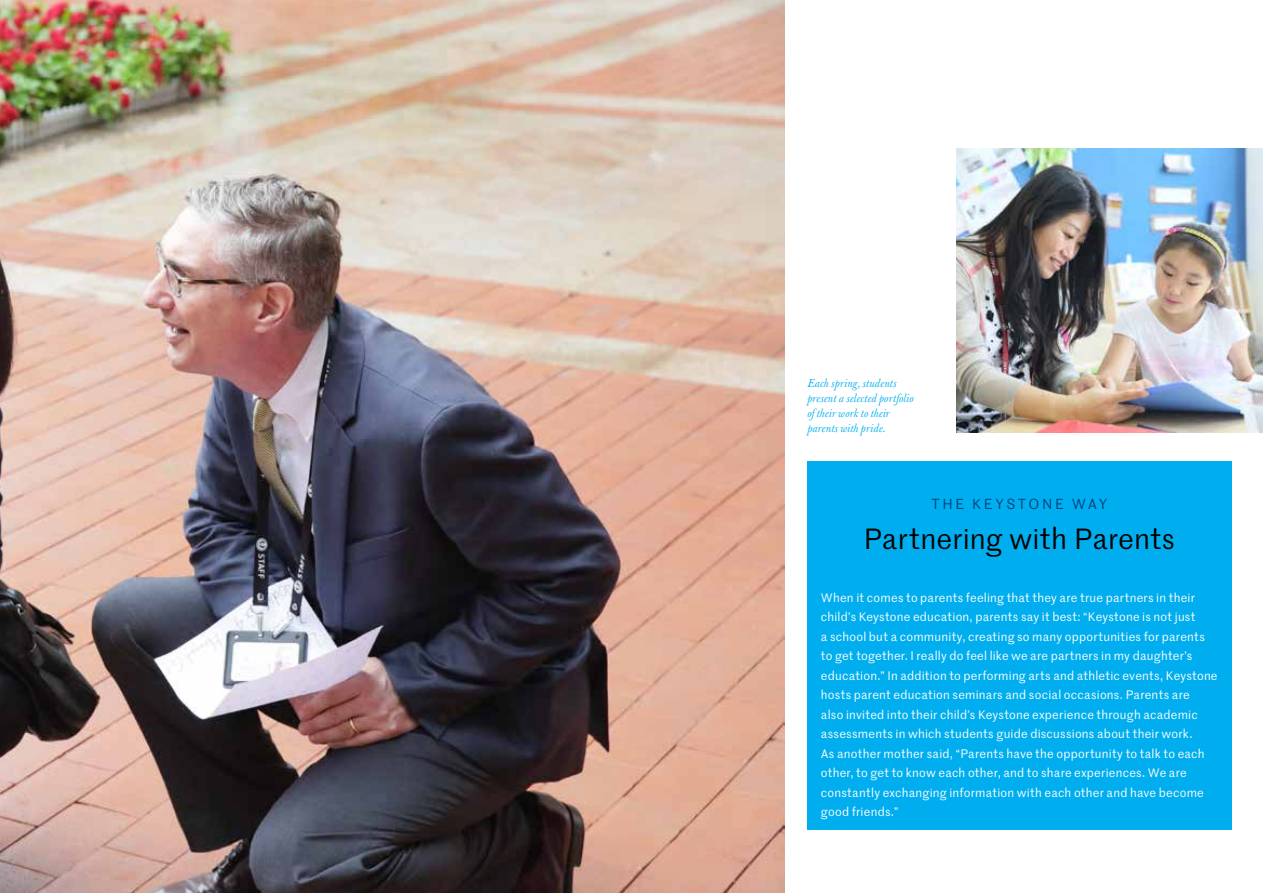
<style>
.page{position:relative;width:1263px;height:893px;background:#fff}
.page>*{position:absolute;margin:0;border:0;box-sizing:border-box;transform-origin:0 0}
.t1{font:28.5px "Marr Sans";letter-spacing:.005em;color:#000}
.t2{font:14.25px "Marr Sans";letter-spacing:.18em;color:#00447c}
.t3{font:12px/19.5px "Marr Sans";letter-spacing:.02em;color:#fff}
.t4{font:italic 11.25px/15px "J Baskerville";letter-spacing:.015em;color:#00aeef}
</style>
<div class="page">
<img style="left:0;top:0;width:785px;height:893px">
<div style="left:807px;top:461px;width:424px;height:369px;background:#00aeef"></div>
<img style="left:956px;top:148px;width:307px;height:284px">
<p class="t4" style="left:807px;top:376px;width:108px">Each spring, students present a selected portfolio of their work to their parents with pride.</p>
<p class="t2" style="left:931px;top:494px;width:177px">THE KEYSTONE WAY</p>
<h1 class="t1" style="left:864px;top:519px;width:313px">Partnering with Parents</h1>
<p class="t3" style="left:821px;top:587px;width:398px">When it comes to parents feeling that they are true partners in their child’s Keystone education, parents say it best: “Keystone is not just<br>a school but a community, creating so many opportunities for parents to get together. I really do feel like we are partners in my daughter’s education.” In addition to performing arts and athletic events, Keystone hosts parent education seminars and social occasions. Parents are<br>also invited into their child’s Keystone experience through academic assessments in which students guide discussions about their work.<br>As another mother said, “Parents have the opportunity to talk to each other, to get to know each other, and to share experiences. We are constantly exchanging information with each other and have become good friends.”</p>
</div>
